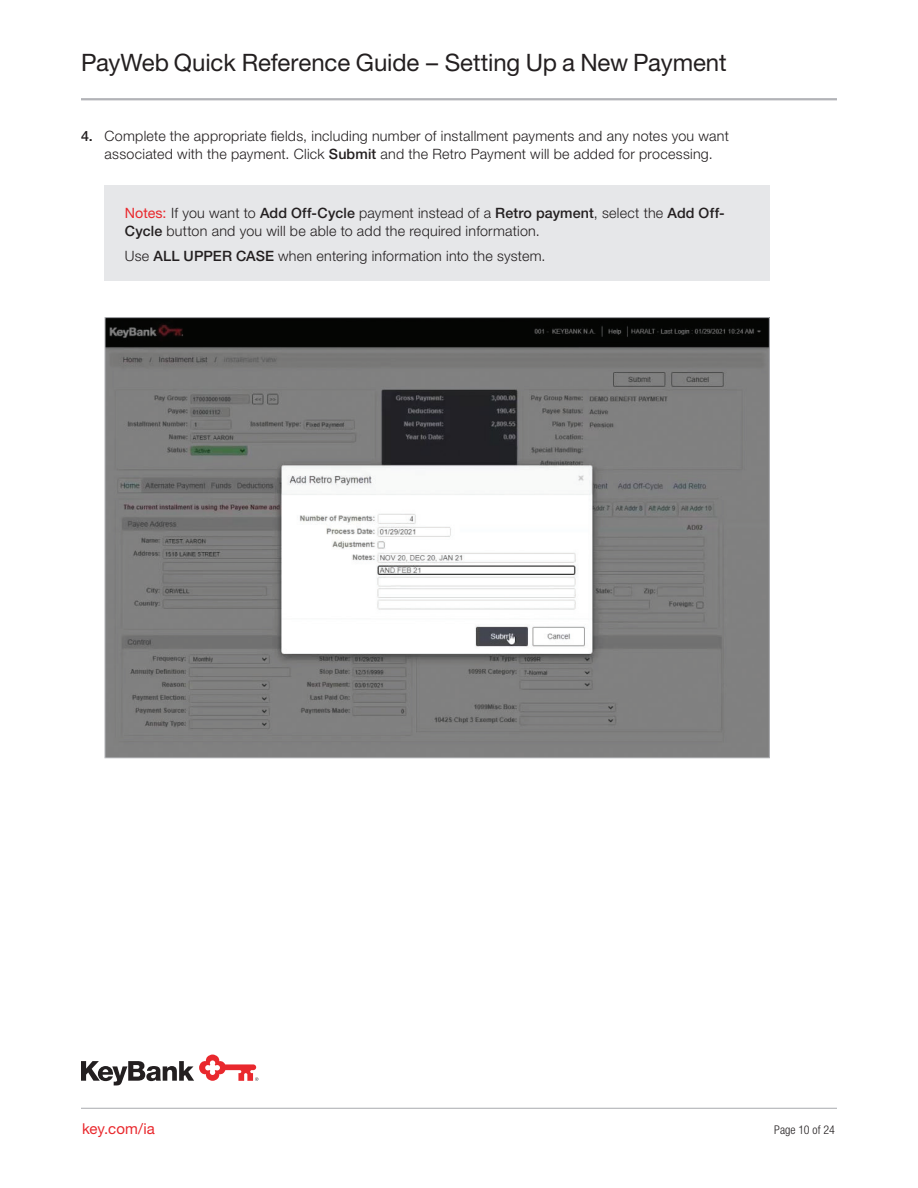
<style>
.page{position:relative;width:918px;height:1188px;background:#fff}
.page>*{position:absolute;margin:0;border:0;box-sizing:border-box;transform-origin:0 0}
.Page_2_Headline_-_16_18_Roman{font:24px "Helvetica Neue LT Std";letter-spacing:-.005em;color:#231f20}
.Bottom_URL_-_10_12_Roman__Red{font:15px "Helvetica Neue LT Std";letter-spacing:.005em;color:#e9282d}
.Body_Text_-_9_5_12_Light{font:300 14.25px/18px "Helvetica Neue LT Std";letter-spacing:.02em;color:#231f20;text-align:center}
.Subhead_2_-_11_14_Roman_Red{font:300 14.25px/18px "Helvetica Neue LT Std";letter-spacing:.015em;color:#231f20}
.Page_Number_8_9_Light_Cond{font:300 condensed 12px "Helvetica Neue LT Std";letter-spacing:.005em;color:#231f20}
.s1{font-weight:500}
.s2{font-weight:400;color:#e9282d}
</style>
<div class="page">
<img style="left:107px;top:319px;width:661px;height:437px">
<div style="left:105px;top:186px;width:665px;height:95px;background:#e6e7e9"></div>
<hr style="left:81px;top:98px;width:756px;height:2px;background:#b2b3b7">
<hr style="left:81px;top:1108px;width:756px;height:1px;background:#b2b3b7">
<svg style="left:81px;top:1055px;width:177px;height:30px"></svg>
<p class="Page_2_Headline_-_16_18_Roman" style="left:81px;top:48px;width:647px">PayWeb Quick Reference Guide – Setting Up a New Payment</p>
<p class="Body_Text_-_9_5_12_Light" style="left:81px;top:127px;width:649px"><span class="s1">4.</span> Complete the appropriate fields, including number of installment payments and any notes you want associated with the payment. Click <span class="s1">Submit</span> and the Retro Payment will be added for processing.</p>
<p class="Subhead_2_-_11_14_Roman_Red" style="left:125px;top:204px;width:601px"><span class="s2">Notes:</span> If you want to <span class="s1">Add Off-Cycle</span> payment instead of a <span class="s1">Retro payment</span>, select the <span class="s1">Add Off-<br>Cycle</span> button and you will be able to add the required information.</p>
<p class="Body_Text_-_9_5_12_Light" style="left:125px;top:246px;width:422px">Use <span class="s1">ALL UPPER CASE</span> when entering information into the system.</p>
<p class="Bottom_URL_-_10_12_Roman__Red" style="left:82px;top:1119px;width:74px">key.com/ia</p>
<p class="Page_Number_8_9_Light_Cond" style="left:774px;top:1123px;width:62px">Page 10 of 24</p>
</div>
